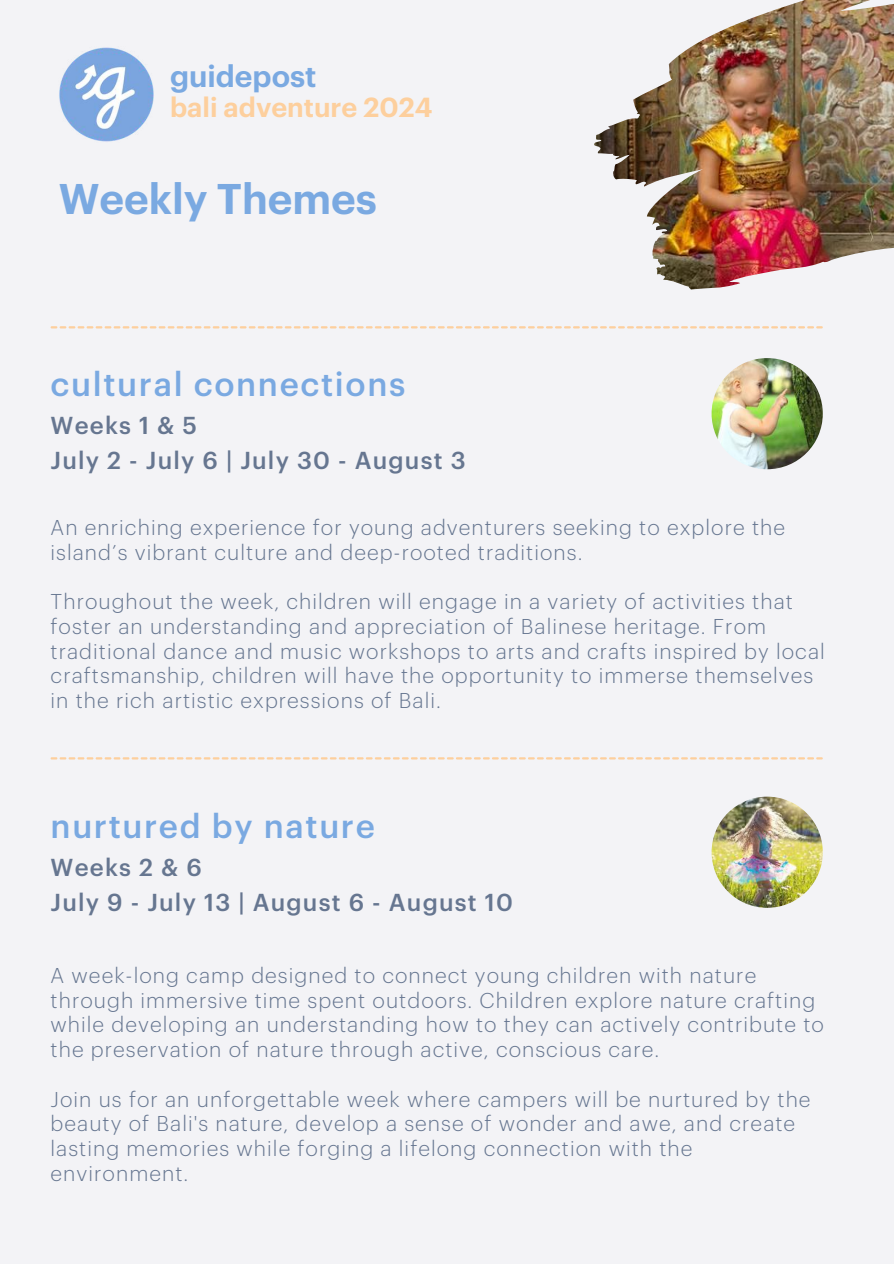
<style>
.page{position:relative;width:894px;height:1264px;background:#fff}
.page>*{position:absolute;margin:0;border:0;box-sizing:border-box;transform-origin:0 0}
.t1{font:600 42px "Graphik";color:#7aa9e1}
.t2{font:500 33px "Graphik";letter-spacing:.05em;color:#7aa9e1}
.t3{font:600 30px "Graphik";color:#7aa9e1}
.t4{font:600 27px "Graphik";color:#fdcf9d}
.t5{font:500 24px/34.8px "Graphik";letter-spacing:.05em;color:#667690}
.t6{font:300 21px/24.8px "Graphik";letter-spacing:.05em;color:#667690}
</style>
<div class="page">
<div style="left:0;top:0;width:893px;height:1263px;background:#f3f3f6"></div>
<img style="left:594px;top:0;width:299px;height:289px">
<svg style="left:51px;top:326px;width:771px;height:2px"></svg>
<svg style="left:51px;top:757px;width:771px;height:2px"></svg>
<img style="left:711px;top:358px;width:111px;height:111px;border-radius:50%">
<img style="left:711px;top:796px;width:111px;height:111px;border-radius:50%">
<img style="left:59px;top:47px;width:95px;height:95px">
<h3 class="t3" style="left:170px;top:63px;width:148px">guidepost</h3>
<p class="t4" style="left:170px;top:95px;width:264px">bali adventure 2024</p>
<h1 class="t1" style="left:59px;top:179px;width:320px">Weekly Themes</h1>
<h2 class="t2" style="left:51px;top:369px;width:356px">cultural connections</h2>
<p class="t5" style="left:51px;top:409px;width:416px">Weeks 1 &amp; 5<br>July 2 - July 6 | July 30 - August 3</p>
<p class="t6" style="left:51px;top:516px;width:735px">An enriching experience for young adventurers seeking to explore the island’s vibrant culture and deep-rooted traditions.</p>
<p class="t6" style="left:51px;top:590px;width:775px">Throughout the week, children will engage in a variety of activities that foster an understanding and appreciation of Balinese heritage. From traditional dance and music workshops to arts and crafts inspired by local craftsmanship, children will have the opportunity to immerse themselves in the rich artistic expressions of Bali.</p>
<h2 class="t2" style="left:51px;top:811px;width:326px">nurtured by nature</h2>
<p class="t5" style="left:51px;top:851px;width:463px">Weeks 2 &amp; 6<br>July 9 - July 13 | August 6 - August 10</p>
<p class="t6" style="left:51px;top:963px;width:774px">A week-long camp designed to connect young children with nature through immersive time spent outdoors. Children explore nature crafting while developing an understanding how to they can actively contribute to the preservation of nature through active, conscious care.</p>
<p class="t6" style="left:51px;top:1087px;width:761px">Join us for an unforgettable week where campers will be nurtured by the beauty of Bali's nature, develop a sense of wonder and awe, and create lasting memories while forging a lifelong connection with the environment.</p>
</div>
